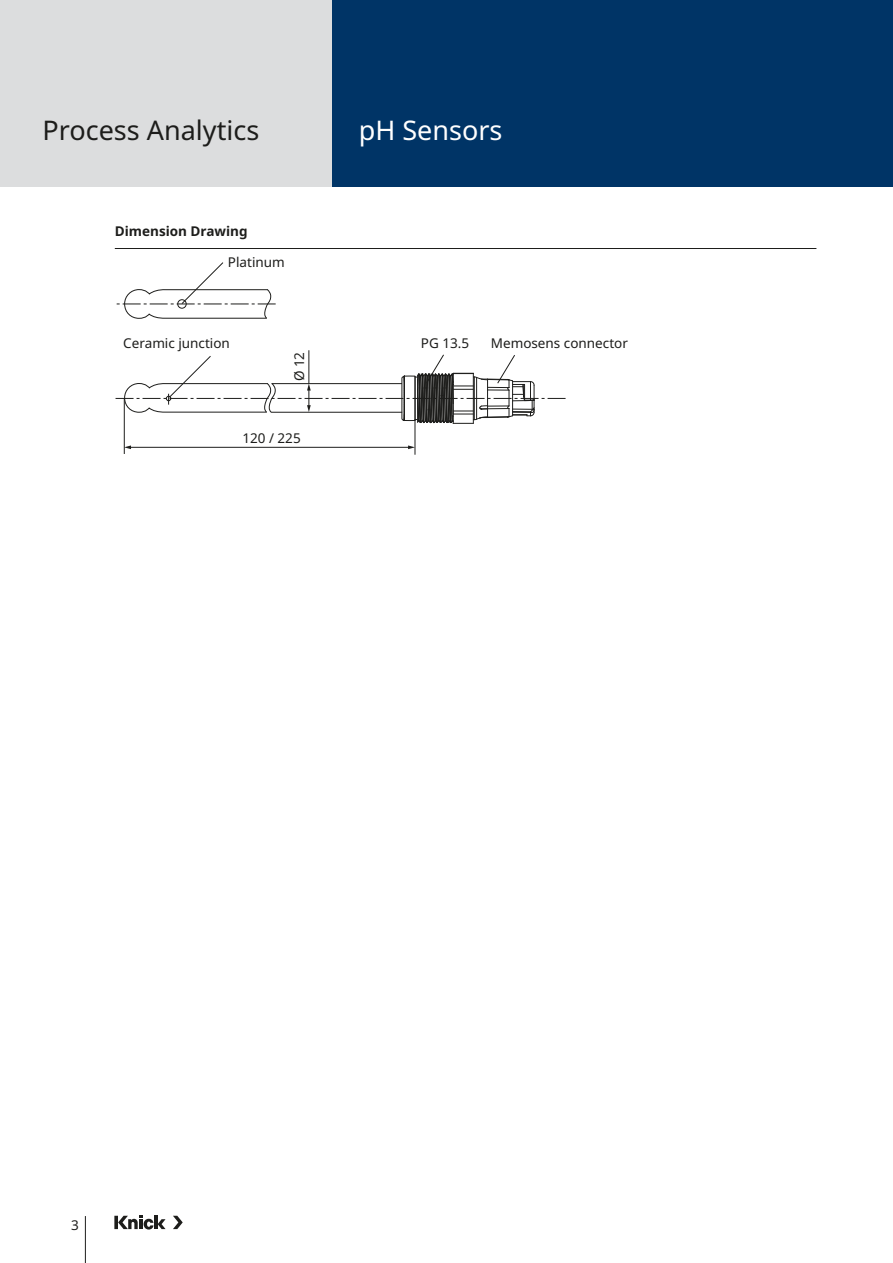
<style>
.page{position:relative;width:893px;height:1263px;background:#fff}
.page>*{position:absolute;margin:0;border:0;box-sizing:border-box;transform-origin:0 0}
.Produktbereiche{font:27px "Noto Sans";color:#1d1d1b}
.Produktgruppe{font:27px "Noto Sans";color:#fff}
.Beschriftungen{font:13.5px "Noto Sans";color:#1d1d1b}
.Tabelle_Headline{font:700 13.5px "Noto Sans";color:#1d1d1b}
</style>
<div class="page">
<div style="left:332px;top:0;width:561px;height:187px;background:#003466"></div>
<div style="left:0;top:0;width:332px;height:187px;background:#dcddde"></div>
<hr style="left:85px;top:1216px;width:1px;height:47px;background:#1d1d1b">
<svg style="left:114px;top:1216px;width:4px;height:13px"></svg>
<svg style="left:118px;top:1216px;width:48px;height:13px"></svg>
<svg style="left:173px;top:1216px;width:10px;height:13px"></svg>
<hr style="left:124px;top:398px;width:1px;height:56px;background:#1d1d1b">
<hr style="left:415px;top:419px;width:1px;height:36px;background:#1d1d1b">
<hr style="left:130px;top:447px;width:279px;height:1px;background:#1d1d1b">
<svg style="left:408px;top:445px;width:7px;height:4px"></svg>
<svg style="left:124px;top:445px;width:7px;height:4px"></svg>
<hr style="left:309px;top:350px;width:1px;height:34px;background:#1d1d1b">
<svg style="left:115px;top:354px;width:451px;height:70px"></svg>
<svg style="left:116px;top:262px;width:160px;height:57px"></svg>
<hr style="left:115px;top:248px;width:701px;height:1px;background:#1d1d1b">
<p class="Produktbereiche" style="left:43px;top:112px;width:218px">Process Analytics</p>
<p class="Produktgruppe" style="left:359px;top:112px;width:145px">pH Sensors</p>
<p class="Tabelle_Headline" style="left:115px;top:221px;width:134px">Dimension Drawing</p>
<p class="Beschriftungen" style="left:228px;top:253px;width:58px">Platinum</p>
<p class="Beschriftungen" style="left:123px;top:334px;width:108px">Ceramic junction</p>
<p class="Beschriftungen" style="left:421px;top:334px;width:50px">PG 13.5</p>
<p class="Beschriftungen" style="left:491px;top:334px;width:139px">Memosens connector</p>
<p class="Beschriftungen" style="left:290px;top:381px;width:31px;rotate:-90deg">Ø 12</p>
<p class="Beschriftungen" style="left:242px;top:429px;width:60px">120 / 225</p>
<p class="Beschriftungen" style="left:71px;top:1216px;width:9px">3</p>
</div>
